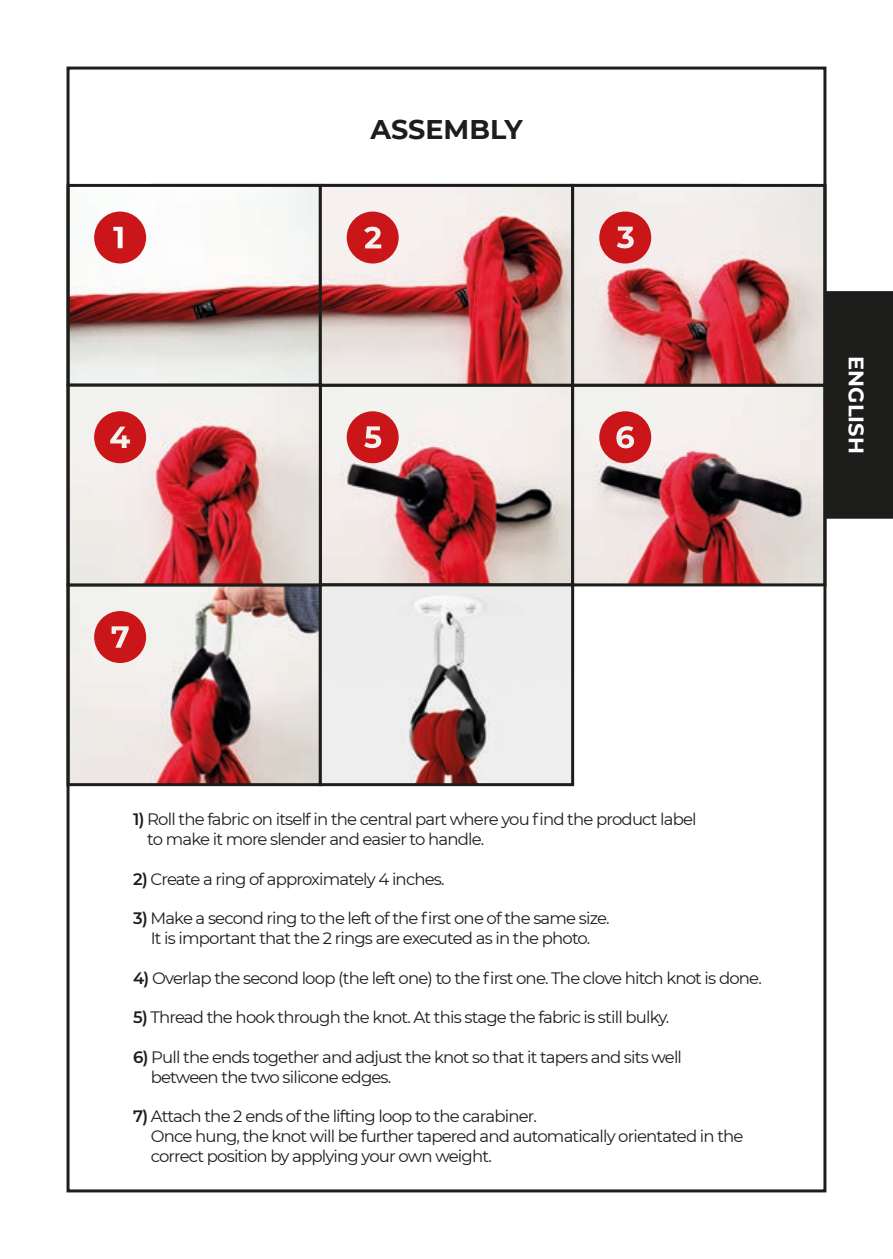
<style>
.page{position:relative;width:893px;height:1259px;background:#fff}
.page>*{position:absolute;margin:0;border:0;box-sizing:border-box;transform-origin:0 0}
.t1{font:700 27px "Montserrat";color:#1d1d1b}
.t2{font:700 21px "Montserrat";color:#fff}
.t3{font:16.5px "Montserrat";letter-spacing:-.05em;color:#1d1d1b}
.s1{font-weight:600}
</style>
<div class="page">
<div style="left:826px;top:291px;width:67px;height:228px;background:#1d1d1b"></div>
<img style="left:71px;top:188px;width:751px;height:394px">
<div style="left:67px;top:184px;width:255px;height:203px;border:3px solid #1d1d1b"></div>
<div style="left:319px;top:184px;width:255px;height:203px;border:3px solid #1d1d1b"></div>
<div style="left:571px;top:384px;width:255px;height:202px;border:3px solid #1d1d1b"></div>
<div style="left:571px;top:184px;width:255px;height:203px;border:3px solid #1d1d1b"></div>
<img style="left:71px;top:587px;width:499px;height:195px">
<div style="left:67px;top:583px;width:255px;height:203px;border:3px solid #1d1d1b"></div>
<div style="left:319px;top:583px;width:255px;height:203px;border:3px solid #1d1d1b"></div>
<div style="left:67px;top:384px;width:255px;height:202px;border:3px solid #1d1d1b"></div>
<svg style="left:94px;top:211px;width:52px;height:52px"></svg>
<svg style="left:347px;top:211px;width:52px;height:52px"></svg>
<svg style="left:599px;top:211px;width:52px;height:52px"></svg>
<svg style="left:94px;top:411px;width:52px;height:52px"></svg>
<svg style="left:347px;top:411px;width:52px;height:52px"></svg>
<svg style="left:599px;top:411px;width:52px;height:52px"></svg>
<svg style="left:94px;top:611px;width:52px;height:52px"></svg>
<p class="t1" style="left:370px;top:110px;width:154px">ASSEMBLY</p>
<p class="t2" style="left:871px;top:356px;width:99px;rotate:90deg">ENGLISH</p>
<p class="t3" style="left:133px;top:808px;width:565px"><span class="s1">1)</span> Roll the fabric on itself in the central part where you find the product label</p>
<p class="t3" style="left:147px;top:827px;width:339px">to make it more slender and easier to handle.</p>
<p class="t3" style="left:133px;top:867px;width:313px"><span class="s1">2)</span> Create a ring of approximately 4 inches.</p>
<p class="t3" style="left:133px;top:907px;width:478px"><span class="s1">3)</span> Make a second ring to the left of the first one of the same size.</p>
<p class="t3" style="left:151px;top:926px;width:441px">It is important that the 2 rings are executed as in the photo.</p>
<p class="t3" style="left:133px;top:966px;width:630px"><span class="s1">4)</span> Overlap the second loop (the left one) to the first one. The clove hitch knot is done.</p>
<p class="t3" style="left:133px;top:1006px;width:538px"><span class="s1">5)</span> Thread the hook through the knot. At this stage the fabric is still bulky.</p>
<p class="t3" style="left:133px;top:1045px;width:550px"><span class="s1">6)</span> Pull the ends together and adjust the knot so that it tapers and sits well</p>
<p class="t3" style="left:151px;top:1065px;width:242px">between the two silicone edges.</p>
<p class="t3" style="left:133px;top:1105px;width:405px"><span class="s1">7)</span> Attach the 2 ends of the lifting loop to the carabiner.</p>
<p class="t3" style="left:151px;top:1124px;width:594px">Once hung, the knot will be further tapered and automatically orientated in the</p>
<p class="t3" style="left:151px;top:1144px;width:343px">correct position by applying your own weight.</p>
</div>
